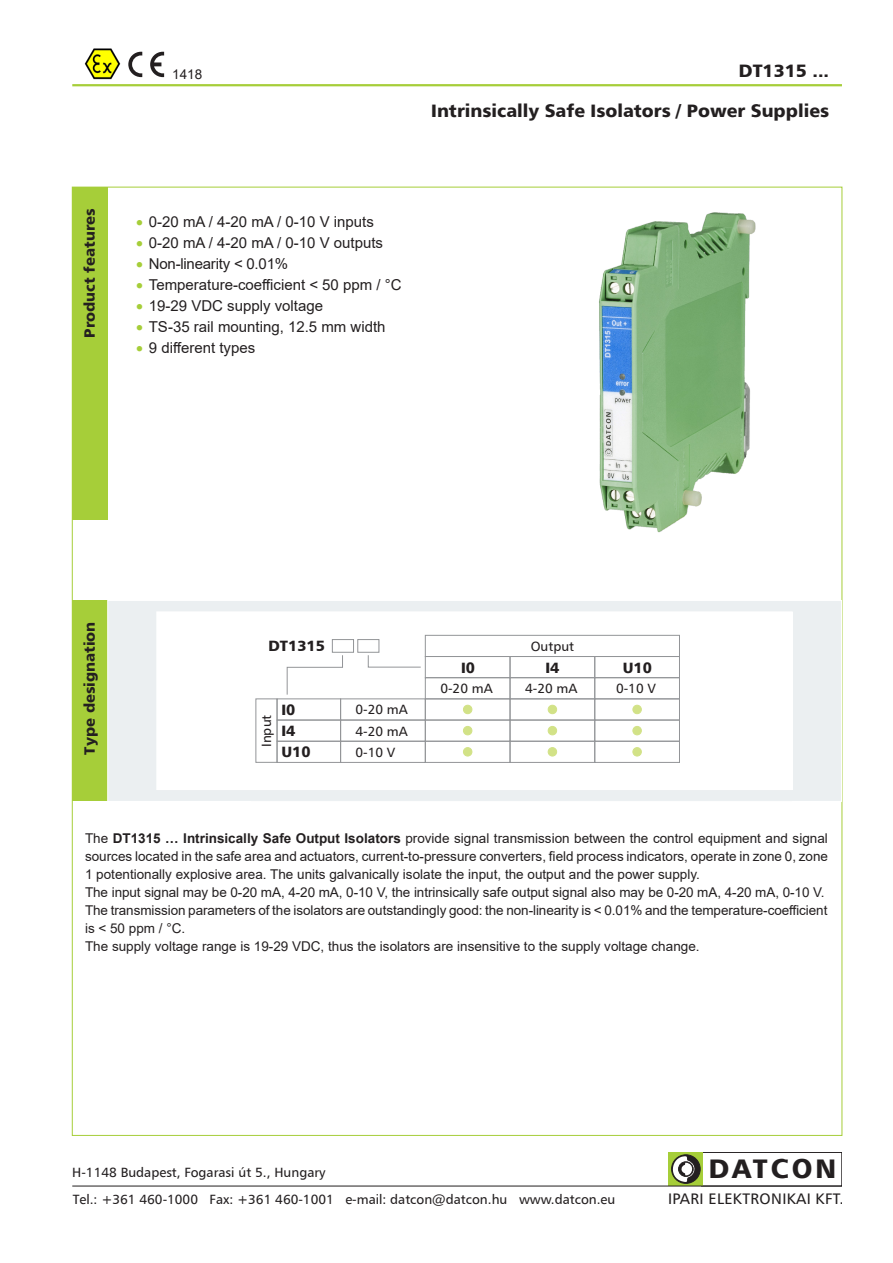
<style>
.page{position:relative;width:893px;height:1263px;background:#fff}
.page>*{position:absolute;margin:0;border:0;box-sizing:border-box;transform-origin:0 0}
.t1{font:26.85px "Humanist 777 Blk HUN Normal";letter-spacing:.105em;color:#231f20}
.t2{font:18px "Humanist 777 Blk HUN Normal";color:#231f20}
.t3{font:15.3px "Humanist 777 HUN Normal";letter-spacing:.025em;color:#231f20}
.Szöveg_felsorolás{font:15px "Arial";color:#231f20}
.Szöveg_törzs{font:15px/21.1px "Humanist 777 Blk HUN Normal";color:#231f20}
.Szöveg_törzs-2{font:13.5px/18px "Arial";letter-spacing:-.005em;color:#231f20;text-align:justify}
.t4{font:13.5px/21.1px "Humanist 777 HUN Normal";color:#231f20}
.Szöveg_táblázat{font:13.5px "Arial";color:#231f20}
.s1{color:#a6ce39}
.s2{font-weight:700}
</style>
<div class="page">
<hr style="left:72px;top:84px;width:770px;height:2px;background:#a6ce39">
<div style="left:72px;top:187px;width:36px;height:332px;background:#a6ce39"></div>
<div style="left:701px;top:1152px;width:141px;height:34px;border:1px solid #231f20"></div>
<svg style="left:666px;top:1152px;width:37px;height:34px"></svg>
<hr style="left:72px;top:1186px;width:770px;height:1px;background:#231f20">
<div style="left:72px;top:600px;width:36px;height:201px;background:#a6ce39"></div>
<div style="left:108px;top:600px;width:733px;height:201px;background:#ebeff1"></div>
<img style="left:252px;top:789px;width:540px;height:1px">
<div style="left:108px;top:600px;width:733px;height:201px;border:1px solid #fff"></div>
<div style="left:157px;top:612px;width:635px;height:177px;background:#fff"></div>
<img style="left:301px;top:652px;width:379px;height:111px">
<svg style="left:128px;top:52px;width:14px;height:25px"></svg>
<svg style="left:150px;top:52px;width:14px;height:25px"></svg>
<div style="left:256px;top:699px;width:21px;height:63px;border:1px solid #939598"></div>
<div style="left:425px;top:635px;width:255px;height:22px;border:1px solid #939598"></div>
<div style="left:425px;top:699px;width:85px;height:21px;border:1px solid #939598"></div>
<div style="left:425px;top:720px;width:85px;height:21px;border:1px solid #939598"></div>
<div style="left:425px;top:741px;width:85px;height:21px;border:1px solid #939598"></div>
<div style="left:340px;top:699px;width:85px;height:21px;border:1px solid #939598"></div>
<div style="left:277px;top:699px;width:64px;height:21px;border:1px solid #939598"></div>
<div style="left:340px;top:720px;width:85px;height:21px;border:1px solid #939598"></div>
<div style="left:277px;top:720px;width:64px;height:21px;border:1px solid #939598"></div>
<div style="left:340px;top:741px;width:85px;height:21px;border:1px solid #939598"></div>
<div style="left:277px;top:741px;width:64px;height:21px;border:1px solid #939598"></div>
<div style="left:425px;top:678px;width:85px;height:21px;border:1px solid #939598"></div>
<div style="left:425px;top:656px;width:85px;height:22px;border:1px solid #939598"></div>
<div style="left:510px;top:699px;width:85px;height:21px;border:1px solid #939598"></div>
<div style="left:595px;top:699px;width:85px;height:21px;border:1px solid #939598"></div>
<div style="left:510px;top:720px;width:85px;height:21px;border:1px solid #939598"></div>
<div style="left:595px;top:720px;width:85px;height:21px;border:1px solid #939598"></div>
<div style="left:510px;top:741px;width:85px;height:21px;border:1px solid #939598"></div>
<div style="left:595px;top:741px;width:85px;height:21px;border:1px solid #939598"></div>
<div style="left:510px;top:678px;width:85px;height:21px;border:1px solid #939598"></div>
<div style="left:595px;top:678px;width:85px;height:21px;border:1px solid #939598"></div>
<div style="left:510px;top:656px;width:85px;height:22px;border:1px solid #939598"></div>
<div style="left:595px;top:656px;width:85px;height:22px;border:1px solid #939598"></div>
<div style="left:463px;top:705px;width:9px;height:9px;background:#d2e287;border-radius:50%"></div>
<div style="left:463px;top:705px;width:9px;height:9px;border:1px solid #d2e287;border-radius:50%"></div>
<div style="left:463px;top:726px;width:9px;height:9px;background:#d2e287;border-radius:50%"></div>
<div style="left:463px;top:726px;width:9px;height:9px;border:1px solid #d2e287;border-radius:50%"></div>
<div style="left:463px;top:747px;width:9px;height:9px;background:#d2e287;border-radius:50%"></div>
<div style="left:463px;top:747px;width:9px;height:9px;border:1px solid #d2e287;border-radius:50%"></div>
<div style="left:548px;top:705px;width:9px;height:9px;background:#d2e287;border-radius:50%"></div>
<div style="left:548px;top:705px;width:9px;height:9px;border:1px solid #d2e287;border-radius:50%"></div>
<div style="left:633px;top:705px;width:8px;height:9px;background:#d2e287;border-radius:50%"></div>
<div style="left:633px;top:705px;width:8px;height:9px;border:1px solid #d2e287;border-radius:50%"></div>
<div style="left:548px;top:726px;width:9px;height:9px;background:#d2e287;border-radius:50%"></div>
<div style="left:548px;top:726px;width:9px;height:9px;border:1px solid #d2e287;border-radius:50%"></div>
<div style="left:633px;top:726px;width:8px;height:9px;background:#d2e287;border-radius:50%"></div>
<div style="left:633px;top:726px;width:8px;height:9px;border:1px solid #d2e287;border-radius:50%"></div>
<div style="left:548px;top:747px;width:9px;height:9px;background:#d2e287;border-radius:50%"></div>
<div style="left:548px;top:747px;width:9px;height:9px;border:1px solid #d2e287;border-radius:50%"></div>
<div style="left:633px;top:747px;width:8px;height:9px;background:#d2e287;border-radius:50%"></div>
<div style="left:633px;top:747px;width:8px;height:9px;border:1px solid #d2e287;border-radius:50%"></div>
<div style="left:332px;top:639px;width:22px;height:13px;border:1px solid #939598"></div>
<div style="left:358px;top:639px;width:21px;height:13px;border:1px solid #939598"></div>
<svg style="left:287px;top:655px;width:56px;height:40px"></svg>
<svg style="left:368px;top:655px;width:53px;height:12px"></svg>
<img style="left:536px;top:187px;width:273px;height:346px">
<img style="left:84px;top:48px;width:37px;height:32px">
<p class="Szöveg_törzs" style="left:79px;top:338px;width:131px;rotate:-90deg">Product features</p>
<p class="Szöveg_táblázat" style="left:172px;top:65px;width:32px">1418</p>
<p class="t2" style="left:739px;top:59px;width:92px">DT1315 ...</p>
<p class="t2" style="left:431px;top:99px;width:399px">Intrinsically Safe Isolators / Power Supplies</p>
<p class="Szöveg_felsorolás" style="left:136px;top:212px;width:239px"><span class="s1">•</span> 0-20 mA / 4-20 mA / 0-10 V inputs</p>
<p class="Szöveg_felsorolás" style="left:136px;top:233px;width:249px"><span class="s1">•</span> 0-20 mA / 4-20 mA / 0-10 V outputs</p>
<p class="Szöveg_felsorolás" style="left:136px;top:254px;width:154px"><span class="s1">•</span> Non-linearity &lt; 0.01%</p>
<p class="Szöveg_felsorolás" style="left:136px;top:275px;width:267px"><span class="s1">•</span> Temperature-coefficient &lt; 50 ppm / °C</p>
<p class="Szöveg_felsorolás" style="left:136px;top:296px;width:188px"><span class="s1">•</span> 19-29 VDC supply voltage</p>
<p class="Szöveg_felsorolás" style="left:136px;top:317px;width:251px"><span class="s1">•</span> TS-35 rail mounting, 12.5 mm width</p>
<p class="Szöveg_felsorolás" style="left:136px;top:338px;width:121px"><span class="s1">•</span> 9 different types</p>
<p class="Szöveg_törzs" style="left:79px;top:754px;width:134px;rotate:-90deg">Type designation</p>
<p class="Szöveg_törzs" style="left:269px;top:635px;width:58px">DT1315</p>
<p class="t4" style="left:256px;top:747px;width:34px;rotate:-90deg">Input</p>
<p class="Szöveg_törzs" style="left:281px;top:699px;width:15px">I0</p>
<p class="Szöveg_törzs" style="left:281px;top:720px;width:31px">I4<br>U10</p>
<p class="t4" style="left:355px;top:699px;width:54px;text-align:justify">0-20 mA 4-20 mA 0-10 V</p>
<p class="Szöveg_törzs" style="left:461px;top:656px;width:15px">I0</p>
<p class="t4" style="left:440px;top:678px;width:54px">0-20 mA</p>
<p class="t4" style="left:531px;top:635px;width:45px">Output</p>
<p class="Szöveg_törzs" style="left:545px;top:656px;width:15px">I4</p>
<p class="Szöveg_törzs" style="left:623px;top:656px;width:31px">U10</p>
<p class="t4" style="left:525px;top:678px;width:54px">4-20 mA</p>
<p class="t4" style="left:616px;top:678px;width:42px">0-10 V</p>
<p class="Szöveg_törzs-2" style="left:85px;top:829px;width:745px">The <span class="s2">DT1315 … Intrinsically Safe Output Isolators</span> provide signal transmission between the control equipment and signal sources located in the safe area and actuators, current-to-pressure converters, field process indicators, operate in zone 0, zone 1 potentionally explosive area. The units galvanically isolate the input, the output and the power supply.</p>
<p class="Szöveg_törzs-2" style="left:85px;top:883px;width:741px">The input signal may be 0-20 mA, 4-20 mA, 0-10 V, the intrinsically safe output signal also may be 0-20 mA, 4-20 mA, 0-10 V.</p>
<p class="Szöveg_törzs-2" style="left:85px;top:901px;width:744px">The transmission parameters of the isolators are outstandingly good: the non-linearity is &lt; 0.01% and the temperature-coefficient is &lt; 50 ppm / °C.</p>
<p class="Szöveg_törzs-2" style="left:85px;top:937px;width:616px">The supply voltage range is 19-29 VDC, thus the isolators are insensitive to the supply voltage change.</p>
<p class="t4" style="left:72px;top:1159px;width:545px;line-height:26.4px">H-1148 Budapest, Fogarasi út 5., Hungary<br>Tel.: +361 460-1000 Fax: +361 460-1001 e-mail: datcon@datcon.hu www.datcon.eu</p>
<p class="t1" style="left:709px;top:1152px;width:129px">DATCON</p>
<p class="t3" style="left:668px;top:1189px;width:177px">IPARI ELEKTRONIKAI KFT.</p>
</div>
